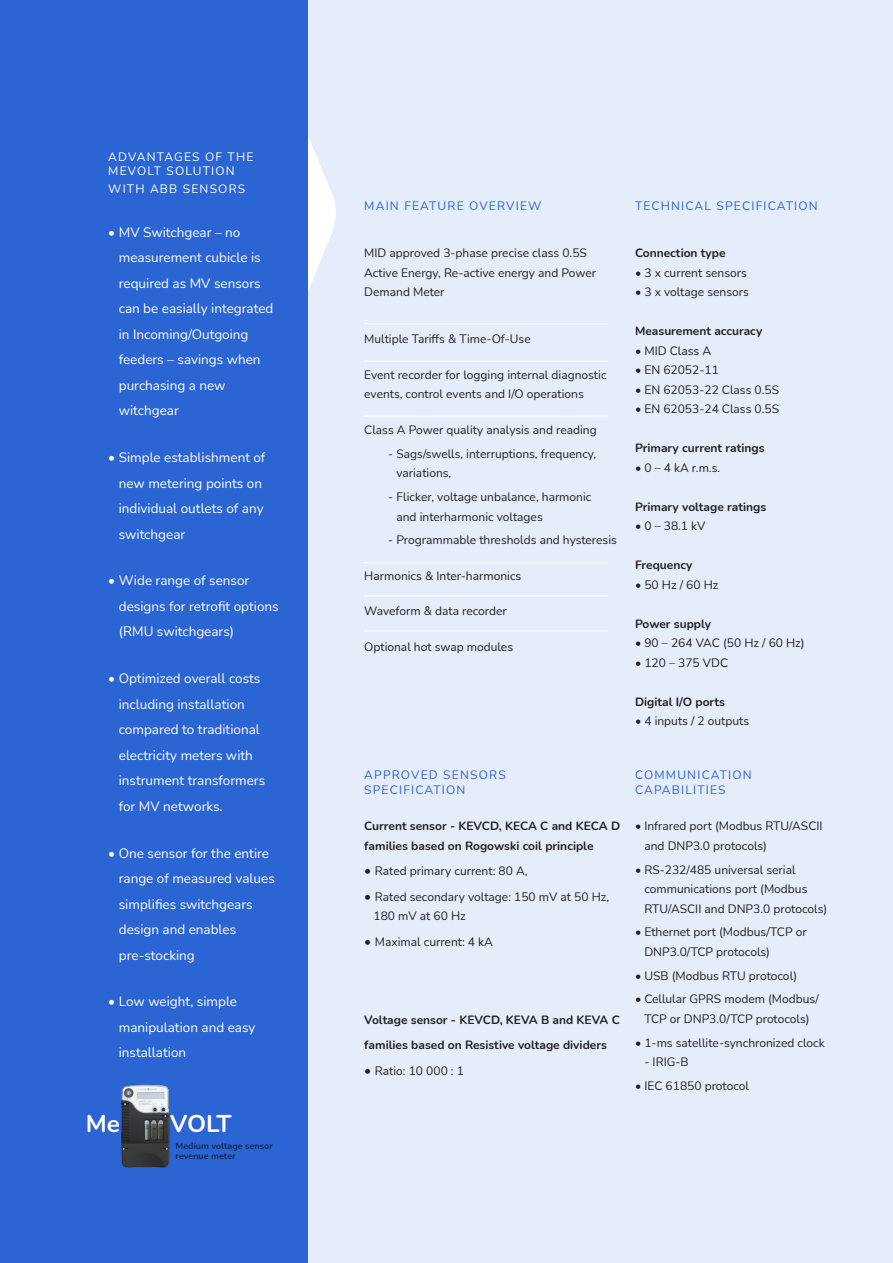
<style>
.page{position:relative;width:893px;height:1263px;background:#e6edfa}
.page>*{position:absolute;margin:0;border:0;box-sizing:border-box;transform-origin:0 0}
.t1{font:700 24.3px "Nunito";letter-spacing:-.01em;color:#fff}
.t2{font:13.5px/25.5px "Nunito";color:#fff}
.t3{font:12px/19.5px "Nunito";color:#231f20}
.t4{font:700 12px/19.5px "Nunito";color:#231f20}
.t5{font:12px/14.4px "Nunito";letter-spacing:.1em;color:#2a65d3}
.t6{font:12px/14.4px "Nunito";letter-spacing:.1em;color:#fff}
.t7{font:700 9px "Nunito";color:#152b55}
.s1{font-size:13.5px}
</style>
<div class="page">
<svg style="left:307px;top:36px;width:29px;height:361px"></svg>
<div style="left:0;top:0;width:307px;height:1263px;background:#2a65d3"></div>
<img style="left:121px;top:1084px;width:49px;height:84px">
<hr style="left:364px;top:323px;width:244px;height:1px;background:#fff">
<hr style="left:364px;top:361px;width:244px;height:1px;background:#fff">
<hr style="left:364px;top:416px;width:244px;height:1px;background:#fff">
<hr style="left:364px;top:562px;width:244px;height:1px;background:#fff">
<hr style="left:364px;top:595px;width:244px;height:1px;background:#fff">
<hr style="left:364px;top:631px;width:244px;height:1px;background:#fff">
<p class="t6" style="left:108px;top:149px;width:147px">ADVANTAGES OF THE<br>MEVOLT SOLUTION</p>
<p class="t6" style="left:108px;top:182px;width:139px">WITH ABB SENSORS</p>
<p class="t2" style="left:119px;top:219px;width:156px;text-indent:-11px">• MV Switchgear – no measurement cubicle is required as MV sensors can be easially integrated in Incoming/Outgoing feeders – savings when purchasing a new witchgear</p>
<p class="t2" style="left:119px;top:444px;width:148px;text-indent:-11px">• Simple establishment of new metering points on individual outlets of any switchgear</p>
<p class="t2" style="left:119px;top:567px;width:161px;text-indent:-11px">• Wide range of sensor designs for retrofit options (RMU switchgears)</p>
<p class="t2" style="left:119px;top:665px;width:148px;text-indent:-11px">• Optimized overall costs including installation compared to traditional electricity meters with instrument transformers for MV networks.</p>
<p class="t2" style="left:119px;top:839px;width:158px;text-indent:-11px">• One sensor for the entire range of measured values simplifies switchgears design and enables pre-stocking</p>
<p class="t2" style="left:119px;top:988px;width:138px;text-indent:-11px">• Low weight, simple manipulation and easy installation</p>
<p class="t1" style="left:86px;top:1107px;width:36px">Me</p>
<p class="t1" style="left:170px;top:1107px;width:63px">VOLT</p>
<p class="t7" style="left:176px;top:1139px;width:99px">Medium voltage sensor</p>
<p class="t7" style="left:176px;top:1150px;width:62px">revenue meter</p>
<p class="t5" style="left:364px;top:199px;width:179px">MAIN FEATURE OVERVIEW</p>
<p class="t3" style="left:364px;top:243px;width:233px">MID approved 3-phase precise class 0.5S<br>Active Energy, Re-active energy and Power<br>Demand Meter</p>
<p class="t3" style="left:364px;top:329px;width:168px">Multiple Tariffs &amp; Time-Of-Use</p>
<p class="t3" style="left:364px;top:365px;width:244px">Event recorder for logging internal diagnostic events, control events and I/O operations</p>
<p class="t3" style="left:364px;top:420px;width:234px">Class A Power quality analysis and reading</p>
<p class="t3" style="left:396px;top:443px;width:201px;text-indent:-8px">- Sags/swells, interruptions, frequency, variations,</p>
<p class="t3" style="left:396px;top:487px;width:196px;text-indent:-8px">- Flicker, voltage unbalance, harmonic and interharmonic voltages</p>
<p class="t3" style="left:388px;top:530px;width:230px">- Programmable thresholds and hysteresis</p>
<p class="t3" style="left:364px;top:565px;width:159px">Harmonics &amp; Inter-harmonics</p>
<p class="t3" style="left:364px;top:601px;width:144px">Waveform &amp; data recorder</p>
<p class="t3" style="left:364px;top:636px;width:150px">Optional hot swap modules</p>
<p class="t5" style="left:635px;top:199px;width:184px">TECHNICAL SPECIFICATION</p>
<p class="t4" style="left:635px;top:243px;width:92px">Connection type</p>
<p class="t3" style="left:635px;top:262px;width:113px">• 3 x current sensors</p>
<p class="t3" style="left:635px;top:282px;width:115px">• 3 x voltage sensors</p>
<p class="t4" style="left:635px;top:321px;width:129px">Measurement accuracy</p>
<p class="t3" style="left:635px;top:340px;width:78px">• MID Class A</p>
<p class="t3" style="left:635px;top:360px;width:85px">• EN 62052-11</p>
<p class="t3" style="left:635px;top:379px;width:146px">• EN 62053-22 Class 0.5S</p>
<p class="t3" style="left:635px;top:399px;width:146px">• EN 62053-24 Class 0.5S</p>
<p class="t4" style="left:635px;top:438px;width:131px">Primary current ratings</p>
<p class="t3" style="left:635px;top:457px;width:87px">• 0 – 4 kA r.m.s.</p>
<p class="t4" style="left:635px;top:496px;width:133px">Primary voltage ratings</p>
<p class="t3" style="left:635px;top:516px;width:72px">• 0 – 38.1 kV</p>
<p class="t4" style="left:635px;top:555px;width:59px">Frequency</p>
<p class="t3" style="left:635px;top:574px;width:85px">• 50 Hz / 60 Hz</p>
<p class="t4" style="left:635px;top:613px;width:78px">Power supply</p>
<p class="t3" style="left:635px;top:633px;width:171px">• 90 – 264 VAC (50 Hz / 60 Hz)</p>
<p class="t3" style="left:635px;top:652px;width:95px">• 120 – 375 VDC</p>
<p class="t4" style="left:635px;top:691px;width:92px">Digital I/O ports</p>
<p class="t3" style="left:635px;top:711px;width:116px">• 4 inputs / 2 outputs</p>
<p class="t5" style="left:364px;top:767px;width:143px">APPROVED SENSORS<br>SPECIFICATION</p>
<p class="t4" style="left:364px;top:816px;width:257px">Current sensor - KEVCD, KECA C and KECA D families based on Rogowski coil principle</p>
<p class="t3" style="left:364px;top:861px;width:165px"><span class="s1">•</span> Rated primary current: 80 A,</p>
<p class="t3" style="left:364px;top:886px;width:246px"><span class="s1">•</span> Rated secondary voltage: 150 mV at 50 Hz,</p>
<p class="t3" style="left:374px;top:906px;width:94px">180 mV at 60 Hz</p>
<p class="t3" style="left:364px;top:931px;width:130px"><span class="s1">•</span> Maximal current: 4 kA</p>
<p class="t4" style="left:364px;top:1006px;width:257px;line-height:25.5px">Voltage sensor - KEVCD, KEVA B and KEVA C families based on Resistive voltage dividers</p>
<p class="t3" style="left:364px;top:1060px;width:101px"><span class="s1">•</span> Ratio: 10 000 : 1</p>
<p class="t5" style="left:635px;top:767px;width:118px">COMMUNICATION<br>CAPABILITIES</p>
<p class="t3" style="left:644px;top:816px;width:180px;text-indent:-9px">• Infrared port (Modbus RTU/ASCII and DNP3.0 protocols)</p>
<p class="t3" style="left:644px;top:859px;width:184px;text-indent:-9px">• RS-232/485 universal serial communications port (Modbus<br>RTU/ASCII and DNP3.0 protocols)</p>
<p class="t3" style="left:644px;top:922px;width:164px;text-indent:-9px">• Ethernet port (Modbus/TCP or<br>DNP3.0/TCP protocols)</p>
<p class="t3" style="left:635px;top:965px;width:164px">• USB (Modbus RTU protocol)</p>
<p class="t3" style="left:635px;top:989px;width:185px;text-align:center">• Cellular GPRS modem (Modbus/<br>TCP or DNP3.0/TCP protocols)</p>
<p class="t3" style="left:635px;top:1032px;width:191px">• 1-ms satellite-synchronized clock</p>
<p class="t3" style="left:644px;top:1052px;width:46px">- IRIG-B</p>
<p class="t3" style="left:635px;top:1075px;width:115px">• IEC 61850 protocol</p>
</div>
